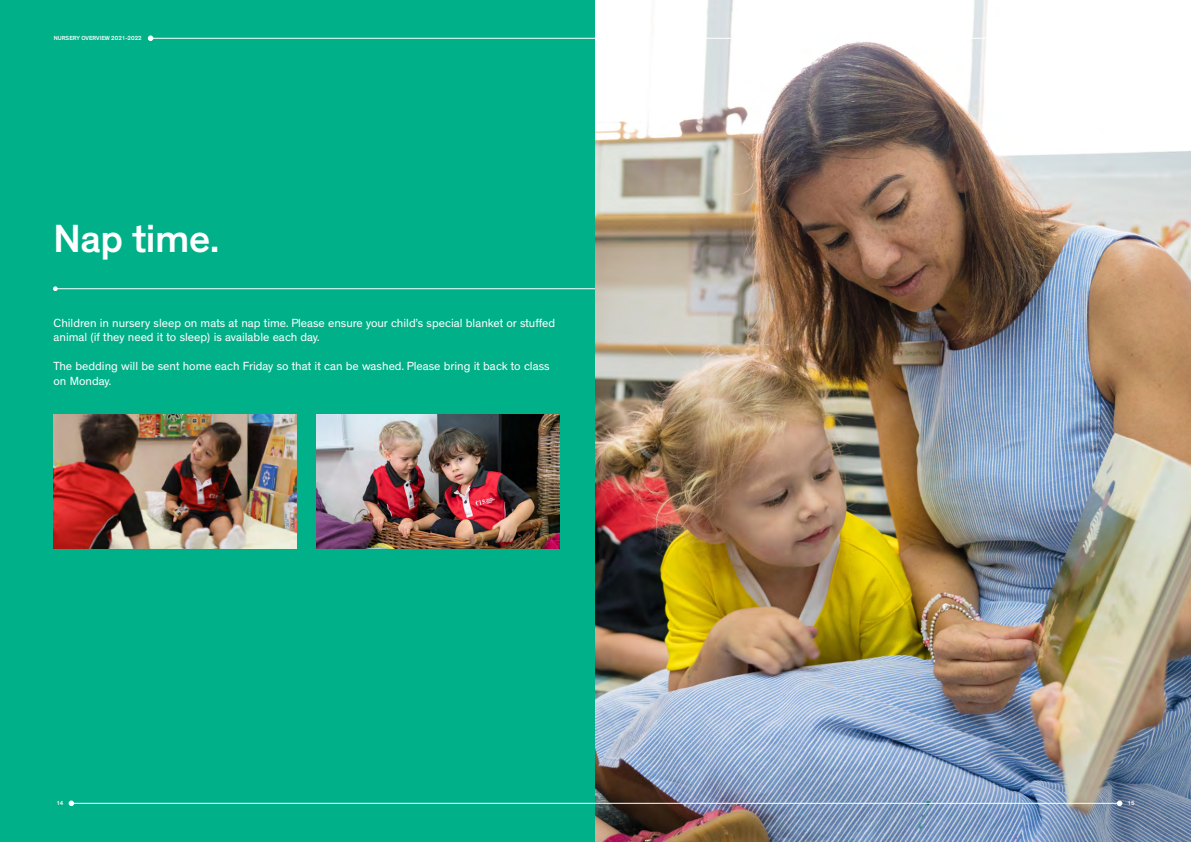
<style>
.page{position:relative;width:1191px;height:842px;background:#fff}
.page>*{position:absolute;margin:0;border:0;box-sizing:border-box;transform-origin:0 0}
.t1{font:500 40px "Theinhardt";letter-spacing:-.01em;color:#fff}
.t2{font:12px/14.4px "Theinhardt";color:#fff}
.t3{font:500 6px "Theinhardt";color:#fff}
</style>
<div class="page">
<div style="left:0;top:0;width:595px;height:842px;background:#00b089"></div>
<svg style="left:53px;top:286px;width:5px;height:5px"></svg>
<hr style="left:55px;top:288px;width:1136px;height:1px;background:#fff">
<img style="left:595px;top:0;width:596px;height:842px">
<img style="left:53px;top:414px;width:244px;height:134px">
<img style="left:316px;top:414px;width:243px;height:134px">
<svg style="left:1116px;top:800px;width:6px;height:6px"></svg>
<hr style="left:151px;top:38px;width:1040px;height:1px;background:#fff">
<svg style="left:148px;top:36px;width:5px;height:5px"></svg>
<hr style="left:71px;top:803px;width:1048px;height:1px;background:#fff">
<svg style="left:69px;top:800px;width:5px;height:6px"></svg>
<p class="t3" style="left:54px;top:34px;width:89px">NURSERY OVERVIEW 2021-2022</p>
<h1 class="t1" style="left:53px;top:214px;width:167px">Nap time.</h1>
<p class="t2" style="left:53px;top:316px;width:503px">Children in nursery sleep on mats at nap time. Please ensure your child’s special blanket or stuffed animal (if they need it to sleep) is available each day.</p>
<p class="t2" style="left:53px;top:359px;width:497px">The bedding will be sent home each Friday so that it can be washed. Please bring it back to class on Monday.</p>
<p class="t3" style="left:56px;top:799px;width:9px">14</p>
<p class="t3" style="left:1127px;top:799px;width:9px">15</p>
</div>
